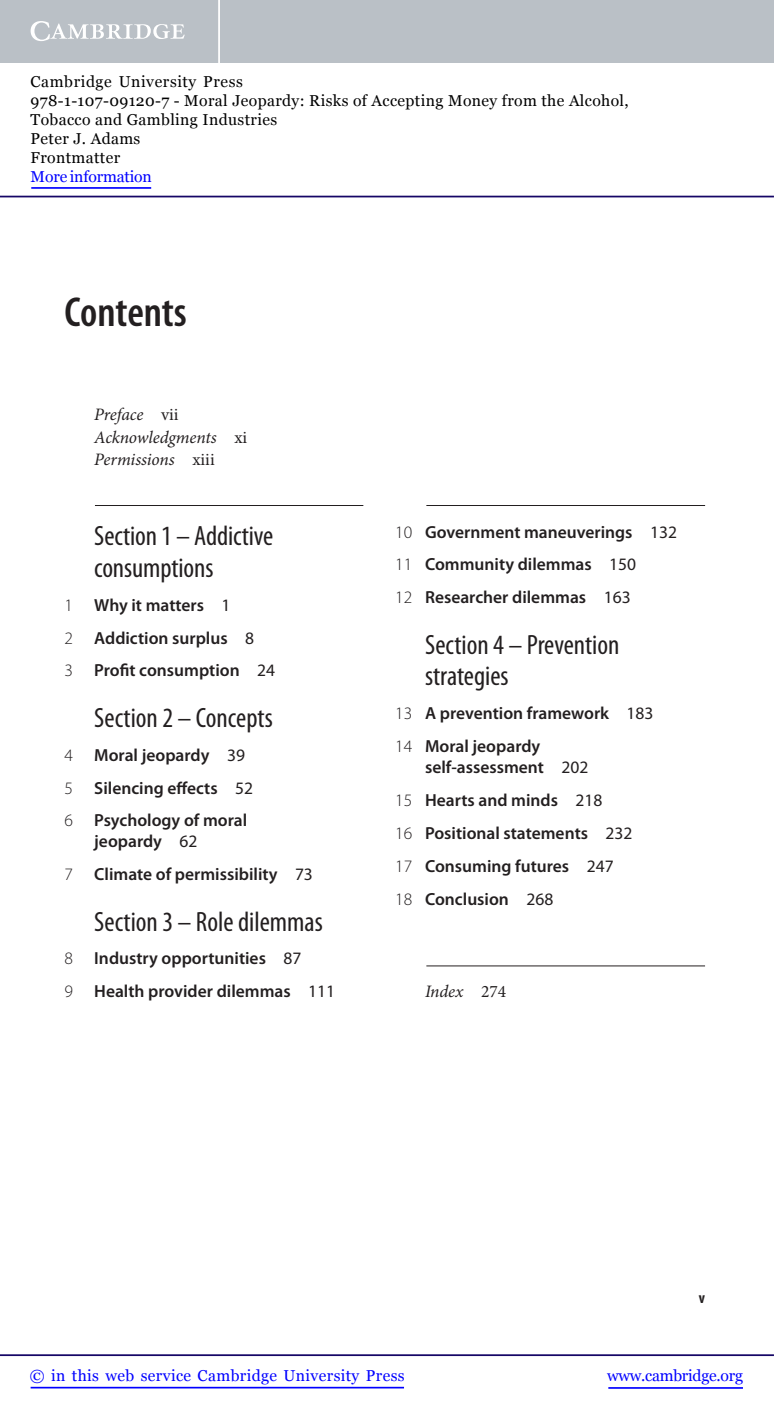
<style>
.page{position:relative;width:774px;height:1415px;background:#fff}
.page>*{position:absolute;margin:0;border:0;box-sizing:border-box;transform-origin:0 0}
.t1{font:600 condensed 42px "Myriad Pro";color:#231f20}
.t2{font:condensed 28px/31.5px "Myriad Pro";color:#231f20}
.t3{font:600 17.5px/32.9px "Myriad Pro";color:#231f20}
.t4{font:italic 17.5px/22.8px "Minion Pro";letter-spacing:-.005em;color:#231f20}
.t5{font:15.75px/18.9px "Georgia";letter-spacing:.025em;color:#000}
.t6{font:15.75px "Georgia";letter-spacing:.025em;color:#00f}
.t7{font:15.75px "Georgia";letter-spacing:-.015em;color:#00f}
.t8{font:15.75px "Georgia";letter-spacing:-.01em;color:#00f}
.t9{font:700 condensed 15.75px "Myriad Pro";color:#231f20}
.s1{font-style:normal}
.s2{font-weight:300}
.s3{font-weight:400}
</style>
<div class="page">
<hr style="left:95px;top:505px;width:268px;height:1px;background:#231f20">
<hr style="left:426px;top:505px;width:279px;height:1px;background:#231f20">
<hr style="left:426px;top:965px;width:279px;height:1px;background:#231f20">
<hr style="left:608px;top:1387px;width:135px;height:1px;background:#00f">
<hr style="left:0;top:1354px;width:774px;height:2px;background:#150666">
<hr style="left:31px;top:1386px;width:373px;height:2px;background:#00f">
<div style="left:0;top:0;width:774px;height:63px;background:#bac0c6"></div>
<svg style="left:31px;top:21px;width:154px;height:20px"></svg>
<hr style="left:218px;top:0;width:2px;height:63px;background:#fff">
<hr style="left:0;top:196px;width:774px;height:1px;background:#150666">
<hr style="left:31px;top:187px;width:120px;height:2px;background:#00f">
<p class="t5" style="left:31px;top:73px;width:600px">Cambridge University Press<br>978-1-107-09120-7 - Moral Jeopardy: Risks of Accepting Money from the Alcohol, Tobacco and Gambling Industries<br>Peter J. Adams<br>Frontmatter</p>
<p class="t8" style="left:31px;top:167px;width:123px">More information</p>
<h1 class="t1" style="left:64px;top:297px;width:124px">Contents</h1>
<p class="t4" style="left:94px;top:404px;width:155px">Preface <span class="s1">vii<br></span>Acknowledgments <span class="s1">xi<br></span>Permissions <span class="s1">xiii</span></p>
<h2 class="t2" style="left:94px;top:523px;width:181px">Section 1 – Addictive consumptions</h2>
<p class="t3" style="left:64px;top:590px;width:212px"><span class="s2">1</span> Why it matters <span class="s3">1<br></span><span class="s2">2</span> Addiction surplus <span class="s3">8<br></span><span class="s2">3</span> Profit consumption <span class="s3">24</span></p>
<h2 class="t2" style="left:94px;top:704px;width:180px">Section 2 – Concepts</h2>
<p class="t3" style="left:64px;top:739px;width:190px"><span class="s2">4</span> Moral jeopardy <span class="s3">39<br></span><span class="s2">5</span> Silencing effects <span class="s3">52<br></span><span class="s2">6</span> Psychology of moral</p>
<p class="t3" style="left:64px;top:826px;width:250px;text-indent:30px">jeopardy <span class="s3">62<br></span><span class="s2">7</span> Climate of permissibility <span class="s3">73</span></p>
<h2 class="t2" style="left:94px;top:908px;width:230px">Section 3 – Role dilemmas</h2>
<p class="t3" style="left:64px;top:943px;width:272px"><span class="s2">8</span> Industry opportunities <span class="s3">87<br></span><span class="s2">9</span> Health provider dilemmas <span class="s3">111</span></p>
<p class="t3" style="left:395px;top:516px;width:283px"><span class="s2">10</span> Government maneuverings <span class="s3">132<br></span><span class="s2">11</span> Community dilemmas <span class="s3">150<br></span><span class="s2">12</span> Researcher dilemmas <span class="s3">163</span></p>
<h2 class="t2" style="left:425px;top:631px;width:196px">Section 4 – Prevention strategies</h2>
<p class="t3" style="left:395px;top:698px;width:260px"><span class="s2">13</span> A prevention framework <span class="s3">183<br></span><span class="s2">14</span> Moral jeopardy</p>
<p class="t3" style="left:395px;top:752px;width:239px;text-indent:30px">self-assessment <span class="s3">202<br></span><span class="s2">15</span> Hearts and minds <span class="s3">218<br></span><span class="s2">16</span> Positional statements <span class="s3">232<br></span><span class="s2">17</span> Consuming futures <span class="s3">247<br></span><span class="s2">18</span> Conclusion <span class="s3">268</span></p>
<p class="t4" style="left:425px;top:981px;width:83px">Index <span class="s1">274</span></p>
<p class="t9" style="left:699px;top:1292px;width:8px">v</p>
<p class="t6" style="left:30px;top:1365px;width:376px">© in this web service Cambridge University Press</p>
<p class="t7" style="left:607px;top:1365px;width:137px">www.cambridge.org</p>
</div>
